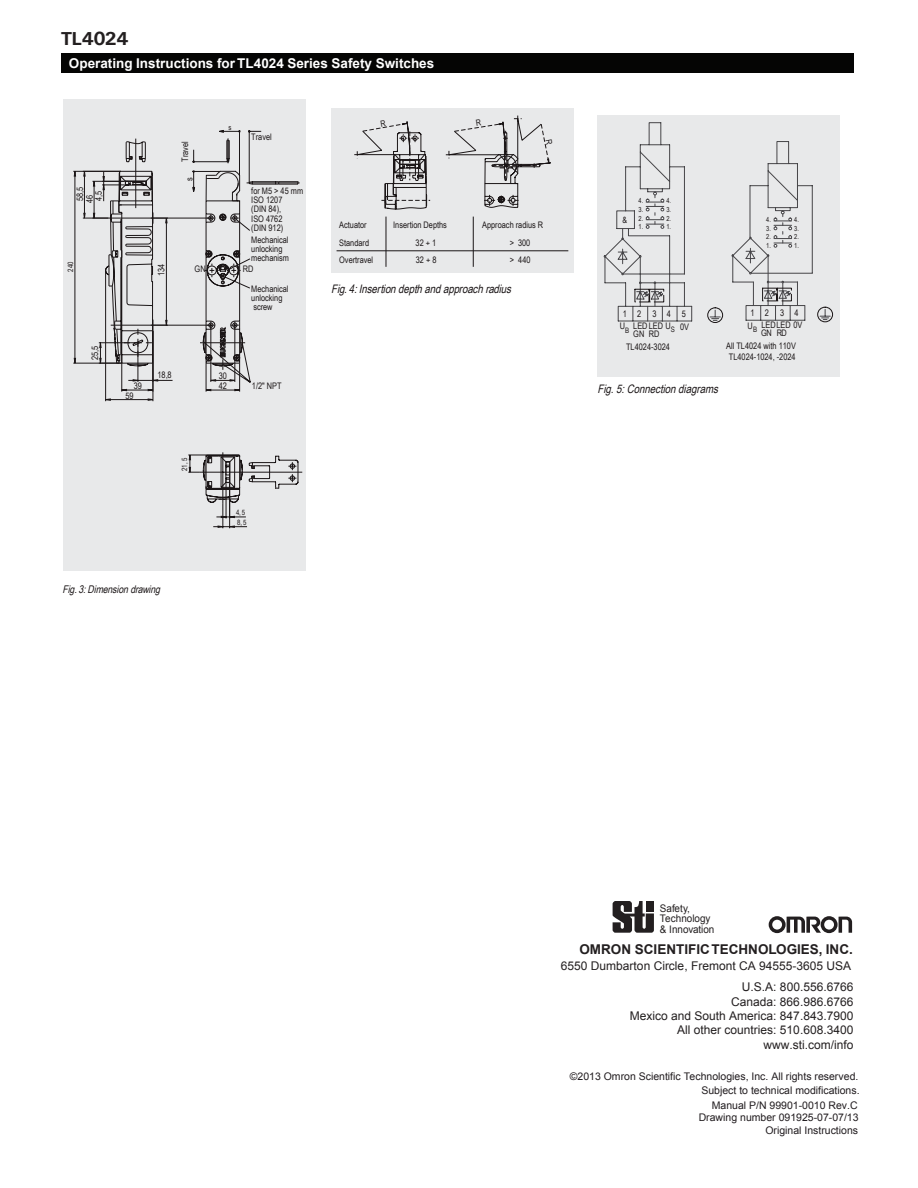
<style>
.page{position:relative;width:918px;height:1188px;background:#fff}
.page>*{position:absolute;margin:0;border:0;box-sizing:border-box;transform-origin:0 0}
.t1{font:18px "Omron U65 b";color:#231f20}
.t2{font:700 13.5px "Arial";color:#fff}
.t3{font:700 13.5px "Arial";color:#231f20}
.t4{font:12px/14.4px "Arial";color:#231f20;text-align:right}
.t5{font:italic 11.7px "Arial Narrow";color:#1b1617}
.t6{font:italic 10.65px "Arial Narrow";color:#1b1617}
.t7{font:10.5px/11.9px "Arial";color:#211c1f;text-align:right}
.t8{font:10.5px/10.5px "Arial";letter-spacing:.005em;color:#231f20;scale:.95 1}
.t9{font:9px/9.3px "Arial Narrow";color:#1b1617}
.t10{font:9px/12px "Arial Narrow";letter-spacing:.135em;color:#1b1617}
.t11{font:8.7px "Arial Narrow";color:#1b1617}
.t12{font:7.5px "Arial Narrow";color:#1b1617}
.t13{font:7.35px "Arial Narrow";color:#1b1617}
.t14{font:6.9px "Arial Narrow";color:#1b1617}
</style>
<div class="page">
<div style="left:61px;top:54px;width:792px;height:19px;background:#050504"></div>
<div style="left:597px;top:116px;width:243px;height:261px;background:#e8e9ea"></div>
<div style="left:707px;top:307px;width:16px;height:16px;border:1px solid #1b1617;border-radius:50%"></div>
<svg style="left:710px;top:310px;width:10px;height:11px"></svg>
<svg style="left:604px;top:122px;width:88px;height:200px"></svg>
<div style="left:817px;top:307px;width:16px;height:15px;border:1px solid #1b1617;border-radius:50%"></div>
<svg style="left:820px;top:309px;width:10px;height:11px"></svg>
<svg style="left:732px;top:141px;width:81px;height:180px"></svg>
<div style="left:63px;top:99px;width:243px;height:472px;background:#e8e9ea"></div>
<svg style="left:188px;top:454px;width:111px;height:74px"></svg>
<hr style="left:229px;top:483px;width:1px;height:36px;background:#1b1617">
<hr style="left:226px;top:483px;width:1px;height:36px;background:#1b1617">
<hr style="left:106px;top:399px;width:47px;height:1px;background:#1b1617">
<hr style="left:153px;top:331px;width:1px;height:70px;background:#1b1617">
<hr style="left:105px;top:270px;width:1px;height:131px;background:#1b1617">
<hr style="left:75px;top:171px;width:1px;height:192px;background:#1b1617">
<hr style="left:73px;top:363px;width:46px;height:1px;background:#1b1617">
<hr style="left:73px;top:171px;width:48px;height:1px;background:#1b1617">
<svg style="left:83px;top:139px;width:216px;height:253px"></svg>
<div style="left:331px;top:109px;width:243px;height:164px;background:#e8e9ea"></div>
<hr style="left:337px;top:250px;width:231px;height:1px;background:#1b1617">
<hr style="left:386px;top:217px;width:1px;height:50px;background:#1b1617">
<hr style="left:473px;top:217px;width:1px;height:50px;background:#1b1617">
<svg style="left:769px;top:916px;width:83px;height:17px"></svg>
<svg style="left:613px;top:901px;width:41px;height:32px"></svg>
<div style="left:646px;top:901px;width:8px;height:11px;background:#231f20"></div>
<svg style="left:354px;top:115px;width:197px;height:95px"></svg>
<h1 class="t1" style="left:61px;top:30px;width:69px">TL4024</h1>
<h2 class="t2" style="left:69px;top:54px;width:367px">Operating Instructions for TL4024 Series Safety Switches</h2>
<p class="t13" style="left:229px;top:122px;width:5px">s</p>
<p class="t9" style="left:251px;top:131px;width:22px">Travel</p>
<p class="t9" style="left:180px;top:162px;width:22px;rotate:-90deg">Travel</p>
<p class="t9" style="left:184px;top:181px;width:5px;rotate:-90deg">s</p>
<p class="t9" style="left:75px;top:203px;width:18px;rotate:-90deg">58,5<br>46</p>
<p class="t9" style="left:94px;top:201px;width:12px;rotate:-90deg">4,5</p>
<p class="t13" style="left:65px;top:272px;width:11px;rotate:-90deg">240</p>
<p class="t9" style="left:156px;top:276px;width:14px;rotate:-90deg">134</p>
<p class="t9" style="left:251px;top:186px;width:53px">for M5 &gt; 45 mm<br>ISO 1207<br>(DIN 84),<br>ISO 4762<br>(DIN 912)</p>
<p class="t9" style="left:251px;top:234px;width:39px">Mechanical unlocking mechanism</p>
<p class="t9" style="left:251px;top:284px;width:39px">Mechanical unlocking screw</p>
<p class="t5" style="left:331px;top:280px;width:185px">Fig.4:Insertiondepthandapproachradius</p>
<p class="t9" style="left:339px;top:220px;width:29px">Actuator</p>
<p class="t9" style="left:393px;top:220px;width:55px">Insertion Depths</p>
<p class="t9" style="left:482px;top:220px;width:63px">Approach radius R</p>
<p class="t9" style="left:339px;top:237px;width:31px">Standard</p>
<p class="t9" style="left:416px;top:237px;width:22px">32 + 1</p>
<p class="t9" style="left:510px;top:237px;width:22px">&gt; 300</p>
<p class="t9" style="left:339px;top:255px;width:36px">Overtravel</p>
<p class="t9" style="left:416px;top:255px;width:22px">32 + 8</p>
<p class="t9" style="left:510px;top:255px;width:22px">&gt; 440</p>
<p class="t9" style="left:195px;top:264px;width:13px">GN</p>
<p class="t9" style="left:243px;top:264px;width:12px">RD</p>
<p class="t9" style="left:90px;top:360px;width:16px;rotate:-90deg">25,5</p>
<p class="t9" style="left:134px;top:381px;width:10px">39</p>
<p class="t9" style="left:157px;top:370px;width:16px">18,8</p>
<p class="t9" style="left:219px;top:371px;width:10px;line-height:9.8px">30<br>42</p>
<p class="t9" style="left:252px;top:381px;width:31px">1/2" NPT</p>
<p class="t9" style="left:126px;top:390px;width:10px">59</p>
<p class="t13" style="left:179px;top:471px;width:15px;rotate:-90deg">21, 5</p>
<p class="t13" style="left:236px;top:507px;width:11px">4,5</p>
<p class="t13" style="left:237px;top:517px;width:11px">8,5</p>
<p class="t6" style="left:63px;top:581px;width:102px">Fig.3:Dimensiondrawing</p>
<p class="t11" style="left:622px;top:213px;width:6px">&amp;</p>
<p class="t14" style="left:639px;top:195px;width:6px">4.</p>
<p class="t14" style="left:639px;top:204px;width:6px">3.</p>
<p class="t14" style="left:639px;top:213px;width:6px">2.</p>
<p class="t14" style="left:639px;top:222px;width:6px">1.</p>
<p class="t14" style="left:666px;top:195px;width:6px">4.</p>
<p class="t14" style="left:666px;top:204px;width:6px">3.</p>
<p class="t14" style="left:666px;top:213px;width:6px">2.</p>
<p class="t14" style="left:666px;top:222px;width:6px">1.</p>
<p class="t10" style="left:620px;top:307px;width:67px;text-indent:3px">12345<br>U LEDLED</p>
<p class="t9" style="left:633px;top:329px;width:13px">GN</p>
<p class="t9" style="left:649px;top:329px;width:12px">RD</p>
<p class="t9" style="left:665px;top:322px;width:25px">U 0V</p>
<p class="t12" style="left:625px;top:324px;width:6px">B</p>
<p class="t12" style="left:671px;top:323px;width:6px">S</p>
<p class="t14" style="left:766px;top:214px;width:6px">4.</p>
<p class="t14" style="left:794px;top:214px;width:6px">4.</p>
<p class="t14" style="left:766px;top:223px;width:6px">3.</p>
<p class="t14" style="left:794px;top:223px;width:6px">3.</p>
<p class="t14" style="left:766px;top:232px;width:6px">2.</p>
<p class="t14" style="left:794px;top:232px;width:6px">2.</p>
<p class="t14" style="left:766px;top:241px;width:6px">1.</p>
<p class="t14" style="left:794px;top:241px;width:6px">1.</p>
<p class="t9" style="left:748px;top:306px;width:53px;line-height:12.5px;text-indent:3px">1234<br>U</p>
<p class="t9" style="left:761px;top:320px;width:42px">LEDLED 0V</p>
<p class="t12" style="left:753px;top:324px;width:6px">B</p>
<p class="t9" style="left:761px;top:328px;width:27px">GN RD</p>
<p class="t9" style="left:626px;top:342px;width:45px">TL4024-3024</p>
<p class="t9" style="left:726px;top:341px;width:71px;line-height:10.8px">All TL4024 with 110V<br>TL4024-1024, -2024</p>
<p class="t5" style="left:598px;top:381px;width:125px">Fig.5:Connectiondiagrams</p>
<p class="t8" style="left:660px;top:903px;width:59px">Safety,<br>Technology &amp; Innovation</p>
<h2 class="t3" style="left:579px;top:941px;width:275px">OMRON SCIENTIFIC TECHNOLOGIES, INC.</h2>
<h3 class="t4" style="left:561px;top:955px;width:294px;line-height:21.8px">6550 Dumbarton Circle, Fremont CA 94555-3605 USA<br>U.S.A: 800.556.6766</h3>
<h3 class="t4" style="left:630px;top:994px;width:225px">Canada: 866.986.6766<br>Mexico and South America: 847.843.7900<br>All other countries: 510.608.3400 www.sti.com/info</h3>
<p class="t7" style="left:570px;top:1070px;width:291px;line-height:13px">©2013 Omron Scientific Technologies, Inc. All rights reserved.<br>Subject to technical modifications.</p>
<p class="t7" style="left:699px;top:1099px;width:161px">Manual P/N 99901-0010 Rev.C<br>Drawing number 091925-07-07/13</p>
<p class="t7" style="left:765px;top:1124px;width:94px">Original Instructions</p>
</div>
